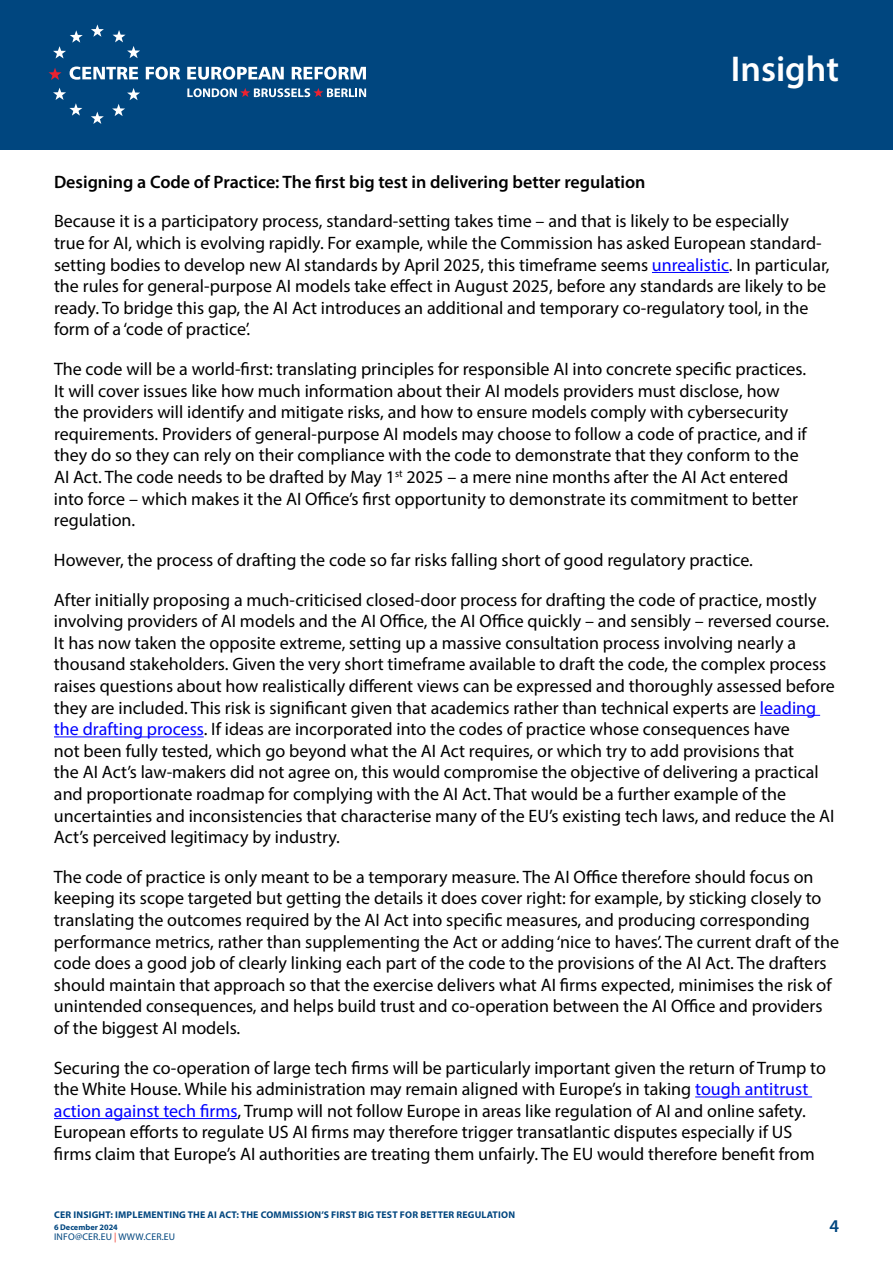
<style>
.page{position:relative;width:893px;height:1263px;background:#fff}
.page>*{position:absolute;margin:0;border:0;box-sizing:border-box;transform-origin:0 0}
.t1{font:600 36px "Myriad Pro";color:#fff}
.t2{font:18px/21.6px "Myriad Pro";color:#000}
.t3{font:600 18px "Myriad Pro";color:#000}
.t4{font:600 18px "Myriad Pro";color:#00467f}
.t5{font:700 9.75px "Myriad Pro";letter-spacing:.02em;color:#00467f}
.t6{font:9.75px "Myriad Pro";letter-spacing:.02em;color:#00467f}
.t7{font:700 8.25px "Myriad Pro";color:#00467f}
.s1{color:#00f}
.s2{color:#ee3124}
</style>
<div class="page">
<div style="left:0;top:0;width:893px;height:150px;background:#00467f"></div>
<svg style="left:91px;top:24px;width:13px;height:13px"></svg>
<svg style="left:113px;top:30px;width:27px;height:28px"></svg>
<svg style="left:112px;top:88px;width:28px;height:28px"></svg>
<svg style="left:91px;top:112px;width:13px;height:12px"></svg>
<svg style="left:53px;top:88px;width:29px;height:28px"></svg>
<svg style="left:53px;top:30px;width:30px;height:28px"></svg>
<svg style="left:49px;top:68px;width:13px;height:12px"></svg>
<svg style="left:70px;top:67px;width:68px;height:13px"></svg>
<svg style="left:146px;top:67px;width:34px;height:13px"></svg>
<svg style="left:187px;top:67px;width:97px;height:13px"></svg>
<svg style="left:292px;top:67px;width:74px;height:13px"></svg>
<svg style="left:187px;top:88px;width:179px;height:9px"></svg>
<hr style="left:652px;top:272px;width:77px;height:1px;background:#00f">
<hr style="left:760px;top:715px;width:60px;height:1px;background:#00f">
<hr style="left:54px;top:736px;width:150px;height:1px;background:#00f">
<hr style="left:695px;top:1096px;width:117px;height:1px;background:#00f">
<hr style="left:54px;top:1118px;width:183px;height:1px;background:#00f">
<h1 class="t1" style="left:731px;top:46px;width:110px">Insight</h1>
<p class="t3" style="left:54px;top:170px;width:593px">Designing a Code of Practice: The first big test in delivering better regulation</p>
<p class="t2" style="left:54px;top:210px;width:777px">Because it is a participatory process, standard-setting takes time – and that is likely to be especially<br>true for AI, which is evolving rapidly. For example, while the Commission has asked European standard&shy;setting bodies to develop new AI standards by April 2025, this timeframe seems <span class="s1">unrealistic</span>. In particular, the rules for general-purpose AI models take effect in August 2025, before any standards are likely to be ready. To bridge this gap, the AI Act introduces an additional and temporary co-regulatory tool, in the form of a ‘code of practice’.</p>
<p class="t2" style="left:54px;top:358px;width:754px">The code will be a world-first: translating principles for responsible AI into concrete specific practices.<br>It will cover issues like how much information about their AI models providers must disclose, how the providers will identify and mitigate risks, and how to ensure models comply with cybersecurity requirements. Providers of general-purpose AI models may choose to follow a code of practice, and if they do so they can rely on their compliance with the code to demonstrate that they conform to the AI Act. The code needs to be drafted by May 1<sup>st</sup> 2025 – a mere nine months after the AI Act entered into force – which makes it the AI Office’s first opportunity to demonstrate its commitment to better regulation.</p>
<p class="t2" style="left:54px;top:540px;width:764px;line-height:39.6px">However, the process of drafting the code so far risks falling short of good regulatory practice.<br>After initially proposing a much-criticised closed-door process for drafting the code of practice, mostly</p>
<p class="t2" style="left:54px;top:610px;width:782px">involving providers of AI models and the AI Office, the AI Office quickly – and sensibly – reversed course.<br>It has now taken the opposite extreme, setting up a massive consultation process involving nearly a thousand stakeholders. Given the very short timeframe available to draft the code, the complex process raises questions about how realistically different views can be expressed and thoroughly assessed before they are included. This risk is significant given that academics rather than technical experts are <span class="s1">leading the drafting process</span>. If ideas are incorporated into the codes of practice whose consequences have<br>not been fully tested, which go beyond what the AI Act requires, or which try to add provisions that<br>the AI Act’s law-makers did not agree on, this would compromise the objective of delivering a practical and proportionate roadmap for complying with the AI Act. That would be a further example of the uncertainties and inconsistencies that characterise many of the EU’s existing tech laws, and reduce the AI Act’s perceived legitimacy by industry.</p>
<p class="t2" style="left:54px;top:866px;width:786px">The code of practice is only meant to be a temporary measure. The AI Office therefore should focus on keeping its scope targeted but getting the details it does cover right: for example, by sticking closely to translating the outcomes required by the AI Act into specific measures, and producing corresponding performance metrics, rather than supplementing the Act or adding ‘nice to haves’. The current draft of the code does a good job of clearly linking each part of the code to the provisions of the AI Act. The drafters should maintain that approach so that the exercise delivers what AI firms expected, minimises the risk of unintended consequences, and helps build trust and co-operation between the AI Office and providers of the biggest AI models.</p>
<p class="t2" style="left:54px;top:1056px;width:773px">Securing the co-operation of large tech firms will be particularly important given the return of Trump to the White House. While his administration may remain aligned with Europe’s in taking <span class="s1">tough antitrust action against tech firms</span>, Trump will not follow Europe in areas like regulation of AI and online safety.<br>European efforts to regulate US AI firms may therefore trigger transatlantic disputes especially if US firms claim that Europe’s AI authorities are treating them unfairly. The EU would therefore benefit from</p>
<p class="t5" style="left:54px;top:1208px;width:462px">CER INSIGHT: IMPLEMENTING THE AI ACT: THE COMMISSION’S FIRST BIG TEST FOR BETTER REGULATION</p>
<p class="t7" style="left:54px;top:1222px;width:65px">6 December 2024</p>
<p class="t6" style="left:54px;top:1231px;width:123px">INFO@CER.EU <span class="s2">|</span> WWW.CER.EU</p>
<p class="t4" style="left:829px;top:1215px;width:11px">4</p>
</div>
